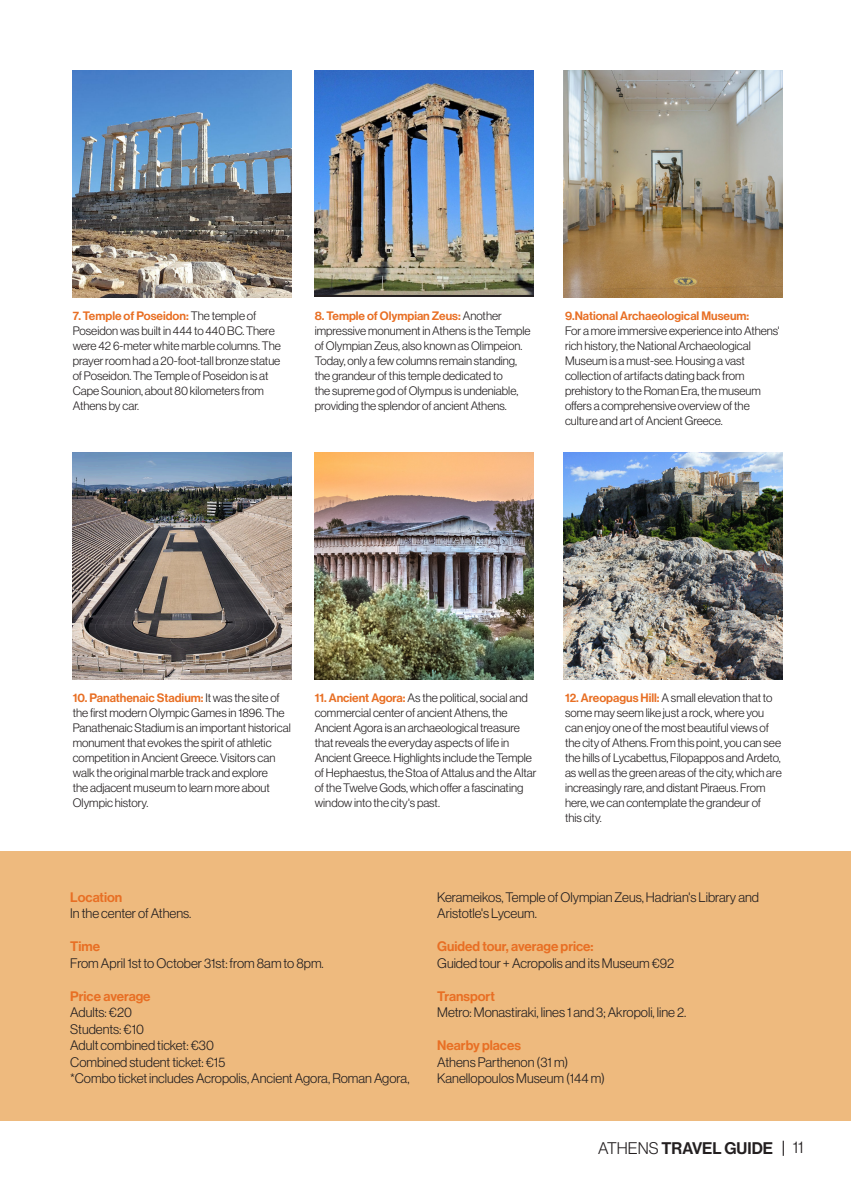
<style>
.page{position:relative;width:851px;height:1191px;background:#fff}
.page>*{position:absolute;margin:0;border:0;box-sizing:border-box;transform-origin:0 0}
.t1{font:16.5px "N Haas Grotesk DS Pro 65 Md";color:#231f20}
.t2{font:13.5px/16.5px "N Haas Grotesk DS Pro 45 Lt";color:#231f20}
.t3{font:13.5px "N Haas Grotesk DS Pro 65 Md";color:#e86f24}
.t4{font:12px/15px "N Haas Grotesk DS Pro 45 Lt";color:#231f20}
.t5{font:12px "N Haas Grotesk DS Pro 65 Md";color:#e86f24}
.s1{font-family:"N Haas Grotesk DS Pro 45 Lt";color:#231f20}
.s2{font-family:"N Haas Grotesk DS Pro 65 Md";color:#e86f24}
.s3{font-family:"N Haas Grotesk DS Pro 45 Lt"}
</style>
<div class="page">
<svg style="left:782px;top:1140px;width:1px;height:15px"></svg>
<div style="left:0;top:850px;width:850px;height:270px;background:#eeba7e"></div>
<img style="left:73px;top:70px;width:219px;height:227px">
<img style="left:73px;top:452px;width:219px;height:227px">
<img style="left:315px;top:70px;width:218px;height:224px">
<img style="left:315px;top:452px;width:218px;height:227px">
<img style="left:563px;top:70px;width:219px;height:227px">
<img style="left:563px;top:452px;width:219px;height:227px">
<p class="t5" style="left:73px;top:309px;width:185px">7. Temple of Poseidon: <span class="s1">The temple of</span></p>
<p class="t4" style="left:73px;top:323px;width:209px">Poseidon was built in 444 to 440 BC. There were 42 6-meter white marble columns. The prayer room had a 20-foot-tall bronze statue of Poseidon. The Temple of Poseidon is at Cape Sounion, about 80 kilometers from Athens by car.</p>
<p class="t5" style="left:315px;top:309px;width:188px">8. Temple of Olympian Zeus: <span class="s1">Another</span></p>
<p class="t4" style="left:315px;top:323px;width:217px">impressive monument in Athens is the Temple of Olympian Zeus, also known as Olimpeion.<br>Today, only a few columns remain standing, the grandeur of this temple dedicated to<br>the supreme god of Olympus is undeniable, providing the splendor of ancient Athens.</p>
<p class="t5" style="left:565px;top:309px;width:186px">9.National Archaeological Museum:</p>
<p class="t4" style="left:565px;top:323px;width:216px">For a more immersive experience into Athens' rich history, the National Archaeological Museum is a must-see. Housing a vast collection of artifacts dating back from prehistory to the Roman Era, the museum offers a comprehensive overview of the culture and art of Ancient Greece.</p>
<p class="t5" style="left:73px;top:691px;width:208px">10. Panathenaic Stadium: <span class="s1">It was the site of</span></p>
<p class="t4" style="left:73px;top:705px;width:219px">the first modern Olympic Games in 1896. The Panathenaic Stadium is an important historical monument that evokes the spirit of athletic competition in Ancient Greece. Visitors can walk the original marble track and explore<br>the adjacent museum to learn more about Olympic history.</p>
<p class="t4" style="left:315px;top:690px;width:223px"><span class="s2">11. Ancient Agora:</span> As the political, social and commercial center of ancient Athens, the Ancient Agora is an archaeological treasure that reveals the everyday aspects of life in Ancient Greece. Highlights include the Temple of Hephaestus, the Stoa of Attalus and the Altar of the Twelve Gods, which offer a fascinating window into the city's past.</p>
<p class="t4" style="left:565px;top:690px;width:218px"><span class="s2">12. Areopagus Hill:</span> A small elevation that to some may seem like just a rock, where you can enjoy one of the most beautiful views of the city of Athens. From this point, you can see the hills of Lycabettus, Filopappos and Ardeto, as well as the green areas of the city, which are increasingly rare, and distant Piraeus. From here, we can contemplate the grandeur of<br>this city.</p>
<p class="t3" style="left:70px;top:889px;width:54px">Location</p>
<p class="t2" style="left:70px;top:905px;width:123px">In the center of Athens.</p>
<p class="t3" style="left:70px;top:938px;width:31px">Time</p>
<p class="t2" style="left:70px;top:954px;width:255px">From April 1st to October 31st: from 8am to 8pm.</p>
<p class="t3" style="left:70px;top:988px;width:82px">Price average</p>
<p class="t2" style="left:70px;top:1004px;width:341px">Adults: €20<br>Students: €10<br>Adult combined ticket: €30<br>Combined student ticket: €15<br>*Combo ticket includes Acropolis, Ancient Agora, Roman Agora,</p>
<p class="t2" style="left:437px;top:888px;width:323px">Kerameikos, Temple of Olympian Zeus, Hadrian's Library and<br>Aristotle's Lyceum.</p>
<p class="t3" style="left:437px;top:938px;width:158px">Guided tour, average price:</p>
<p class="t2" style="left:437px;top:954px;width:238px">Guided tour + Acropolis and its Museum €92</p>
<p class="t3" style="left:437px;top:988px;width:59px">Transport</p>
<p class="t2" style="left:437px;top:1004px;width:250px">Metro: Monastiraki, lines 1 and 3; Akropoli, line 2.</p>
<p class="t3" style="left:437px;top:1037px;width:85px">Nearby places</p>
<p class="t2" style="left:437px;top:1053px;width:169px">Athens Parthenon (31 m)<br>Kanellopoulos Museum (144 m)</p>
<h1 class="t1" style="left:598px;top:1139px;width:207px"><span class="s3">ATHENS</span> TRAVEL GUIDE <span class="s3">11</span></h1>
</div>
